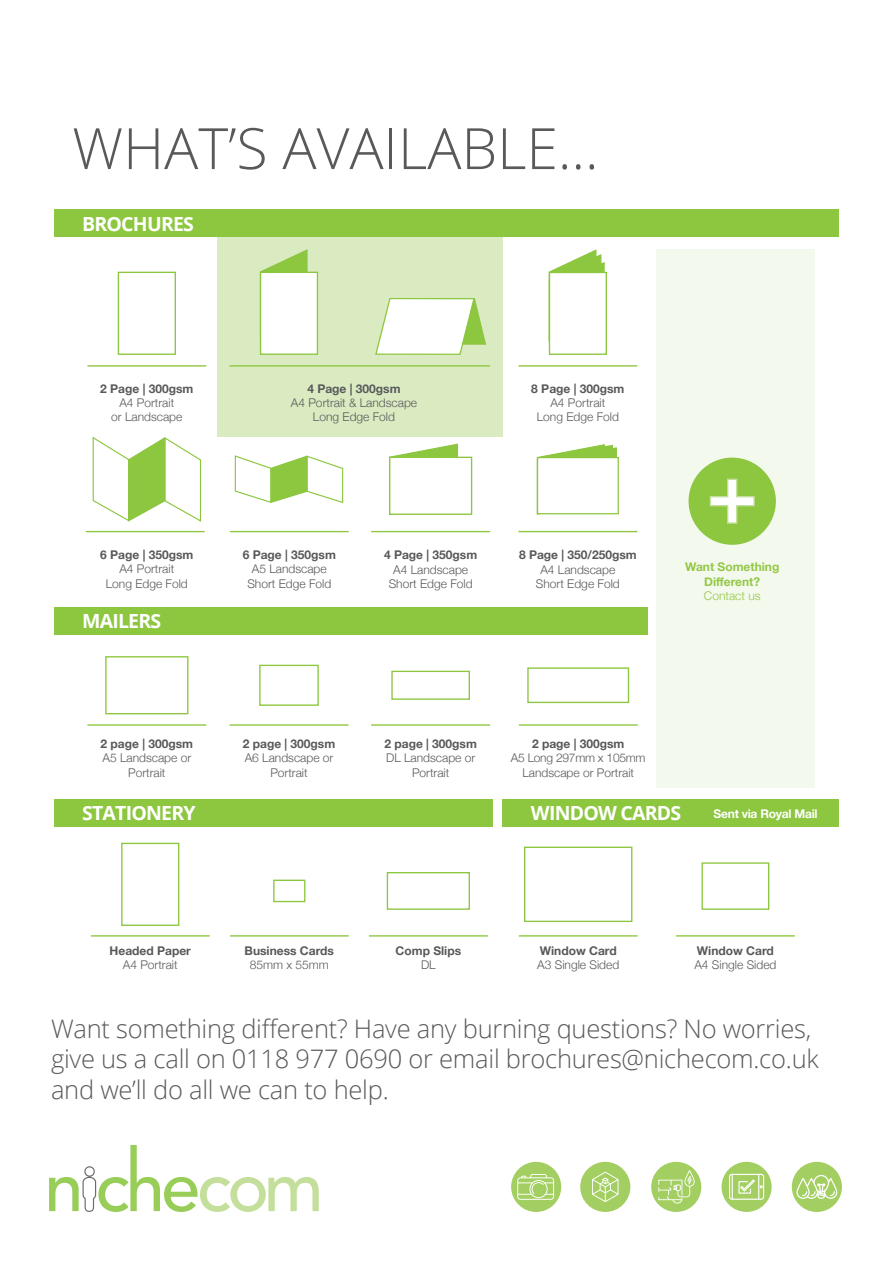
<style>
.page{position:relative;width:893px;height:1263px;background:#fff}
.page>*{position:absolute;margin:0;border:0;box-sizing:border-box;transform-origin:0 0}
.t1{font:300 57px "Open Sans";color:#58595b}
.t2{font:300 25.5px/30.6px "Open Sans";letter-spacing:-.01em;color:#58595b}
.t3{font:700 19.5px "Open Sans";letter-spacing:-.04em;color:#fff}
.t4{font:300 12px/14.4px "Helvetica Neue";color:#58595b;text-align:center}
.t5{font:700 12px "Helvetica Neue";color:#58595b}
.t6{font:700 12px/14.4px "Helvetica Neue";color:#93c846;text-align:center}
.t7{font:700 12px "Helvetica Neue";letter-spacing:-.02em;color:#fff}
.t8{font:300 12px "Helvetica Neue";color:#93c846}
</style>
<div class="page">
<div style="left:217px;top:237px;width:286px;height:200px;background:#daebc1"></div>
<div style="left:54px;top:210px;width:785px;height:27px;background:#8dc63f"></div>
<div style="left:54px;top:799px;width:438px;height:28px;background:#8dc63f"></div>
<div style="left:503px;top:799px;width:336px;height:28px;background:#8dc63f"></div>
<div style="left:54px;top:608px;width:594px;height:27px;background:#8dc63f"></div>
<div style="left:105px;top:656px;width:83px;height:58px;background:#fff;border:1px solid #8dc63f"></div>
<div style="left:527px;top:667px;width:102px;height:36px;background:#fff;border:1px solid #8dc63f"></div>
<div style="left:259px;top:665px;width:60px;height:41px;background:#fff;border:1px solid #8dc63f"></div>
<div style="left:391px;top:671px;width:79px;height:29px;background:#fff;border:1px solid #8dc63f"></div>
<hr style="left:518px;top:531px;width:119px;height:1px;background:#8dc63f">
<hr style="left:371px;top:531px;width:119px;height:1px;background:#8dc63f">
<hr style="left:230px;top:531px;width:119px;height:1px;background:#8dc63f">
<hr style="left:86px;top:531px;width:119px;height:1px;background:#8dc63f">
<svg style="left:389px;top:443px;width:70px;height:14px"></svg>
<div style="left:389px;top:457px;width:83px;height:58px;background:#fff;border:1px solid #8dc63f"></div>
<svg style="left:92px;top:436px;width:110px;height:86px"></svg>
<svg style="left:536px;top:444px;width:82px;height:71px"></svg>
<div style="left:537px;top:457px;width:82px;height:57px;background:#fff;border:1px solid #8dc63f"></div>
<svg style="left:234px;top:455px;width:110px;height:48px"></svg>
<div style="left:387px;top:872px;width:83px;height:38px;background:#fff;border:1px solid #8dc63f"></div>
<div style="left:273px;top:880px;width:32px;height:22px;background:#fff;border:1px solid #8dc63f"></div>
<div style="left:701px;top:862px;width:68px;height:48px;background:#fff;border:1px solid #8dc63f"></div>
<div style="left:121px;top:843px;width:58px;height:83px;background:#fff;border:1px solid #8dc63f"></div>
<div style="left:524px;top:847px;width:108px;height:75px;background:#fff;border:1px solid #8dc63f"></div>
<hr style="left:87px;top:365px;width:119px;height:2px;background:#8dc63f">
<hr style="left:518px;top:365px;width:119px;height:2px;background:#8dc63f">
<svg style="left:259px;top:249px;width:50px;height:94px"></svg>
<div style="left:260px;top:272px;width:58px;height:83px;background:#fff;border:1px solid #8dc63f"></div>
<div style="left:118px;top:272px;width:58px;height:83px;background:#fff;border:1px solid #8dc63f"></div>
<svg style="left:548px;top:249px;width:58px;height:94px"></svg>
<div style="left:549px;top:272px;width:58px;height:83px;background:#fff;border:1px solid #8dc63f"></div>
<svg style="left:375px;top:298px;width:111px;height:57px"></svg>
<hr style="left:230px;top:365px;width:260px;height:2px;background:#8dc63f">
<hr style="left:371px;top:724px;width:119px;height:2px;background:#8dc63f">
<hr style="left:369px;top:935px;width:119px;height:1px;background:#8dc63f">
<hr style="left:230px;top:724px;width:118px;height:2px;background:#8dc63f">
<hr style="left:230px;top:935px;width:119px;height:1px;background:#8dc63f">
<hr style="left:676px;top:935px;width:119px;height:1px;background:#8dc63f">
<hr style="left:87px;top:724px;width:119px;height:2px;background:#8dc63f">
<hr style="left:519px;top:724px;width:119px;height:2px;background:#8dc63f">
<hr style="left:91px;top:935px;width:119px;height:1px;background:#8dc63f">
<hr style="left:519px;top:935px;width:119px;height:1px;background:#8dc63f">
<div style="left:656px;top:249px;width:158px;height:539px;background:#f4f9ee"></div>
<div style="left:688px;top:458px;width:88px;height:87px;background:#8dc63f;border-radius:50%"></div>
<svg style="left:709px;top:478px;width:46px;height:46px"></svg>
<svg style="left:49px;top:1145px;width:270px;height:67px"></svg>
<div style="left:511px;top:1162px;width:50px;height:50px;background:#a3cf62;border-radius:50%"></div>
<div style="left:580px;top:1162px;width:50px;height:50px;background:#a3cf62;border-radius:50%"></div>
<div style="left:651px;top:1162px;width:50px;height:50px;background:#a3cf62;border-radius:50%"></div>
<div style="left:721px;top:1162px;width:51px;height:50px;background:#a3cf62;border-radius:50%"></div>
<div style="left:792px;top:1162px;width:50px;height:50px;background:#a3cf62;border-radius:50%"></div>
<svg style="left:517px;top:1174px;width:37px;height:26px"></svg>
<svg style="left:592px;top:1172px;width:26px;height:30px"></svg>
<svg style="left:729px;top:1174px;width:35px;height:26px"></svg>
<svg style="left:796px;top:1175px;width:41px;height:24px"></svg>
<svg style="left:658px;top:1170px;width:37px;height:33px"></svg>
<h1 class="t1" style="left:72px;top:109px;width:528px">WHAT’S AVAILABLE...</h1>
<h3 class="t3" style="left:82px;top:210px;width:113px">BROCHURES</h3>
<p class="t5" style="left:100px;top:379px;width:95px">2 Page | 300gsm</p>
<p class="t4" style="left:111px;top:395px;width:73px">A4 Portrait<br>or Landscape</p>
<p class="t5" style="left:100px;top:545px;width:95px">6 Page | 350gsm</p>
<p class="t4" style="left:106px;top:561px;width:84px">A4 Portrait<br>Long Edge Fold</p>
<h3 class="t3" style="left:82px;top:608px;width:81px">MAILERS</h3>
<p class="t5" style="left:101px;top:734px;width:94px">2 page | 300gsm</p>
<p class="t4" style="left:103px;top:750px;width:90px">A5 Landscape or<br>Portrait</p>
<p class="t5" style="left:307px;top:379px;width:95px">4 Page | 300gsm</p>
<p class="t4" style="left:291px;top:395px;width:128px">A4 Portrait &amp; Landscape<br>Long Edge Fold</p>
<p class="t5" style="left:531px;top:379px;width:95px">8 Page | 300gsm</p>
<p class="t4" style="left:537px;top:395px;width:84px">A4 Portrait<br>Long Edge Fold</p>
<p class="t5" style="left:243px;top:545px;width:95px">6 Page | 350gsm</p>
<p class="t4" style="left:247px;top:561px;width:85px">A5 Landscape<br>Short Edge Fold</p>
<p class="t5" style="left:384px;top:545px;width:95px">4 Page | 350gsm</p>
<p class="t4" style="left:389px;top:561px;width:85px">A4 Landscape<br>Short Edge Fold</p>
<p class="t5" style="left:519px;top:545px;width:119px">8 Page | 350/250gsm</p>
<p class="t4" style="left:536px;top:561px;width:85px">A4 Landscape<br>Short Edge Fold</p>
<p class="t6" style="left:685px;top:560px;width:96px">Want Something<br>Different?</p>
<p class="t8" style="left:704px;top:586px;width:58px">Contact us</p>
<p class="t5" style="left:243px;top:734px;width:94px">2 page | 300gsm</p>
<p class="t4" style="left:245px;top:750px;width:90px">A6 Landscape or<br>Portrait</p>
<p class="t5" style="left:384px;top:734px;width:94px">2 page | 300gsm</p>
<p class="t4" style="left:386px;top:750px;width:91px">DL Landscape or<br>Portrait</p>
<p class="t5" style="left:532px;top:734px;width:94px">2 page | 300gsm</p>
<p class="t4" style="left:511px;top:750px;width:136px">A5 Long 297mm x 105mm<br>Landscape or Portrait</p>
<h3 class="t3" style="left:82px;top:799px;width:115px">STATIONERY</h3>
<h3 class="t3" style="left:531px;top:799px;width:152px">WINDOW CARDS</h3>
<p class="t7" style="left:714px;top:804px;width:106px">Sent via Royal Mail</p>
<p class="t5" style="left:110px;top:941px;width:83px">Headed Paper</p>
<p class="t4" style="left:123px;top:957px;width:56px">A4 Portrait</p>
<p class="t5" style="left:245px;top:941px;width:91px">Business Cards</p>
<p class="t4" style="left:250px;top:957px;width:81px">85mm x 55mm</p>
<p class="t5" style="left:396px;top:941px;width:67px">Comp Slips</p>
<p class="t4" style="left:421px;top:957px;width:16px">DL</p>
<p class="t5" style="left:540px;top:941px;width:78px">Window Card</p>
<p class="t4" style="left:537px;top:957px;width:84px">A3 Single Sided</p>
<p class="t5" style="left:697px;top:941px;width:78px">Window Card</p>
<p class="t4" style="left:694px;top:957px;width:84px">A4 Single Sided</p>
<h2 class="t2" style="left:51px;top:1012px;width:769px">Want something different? Have any burning questions? No worries, give us a call on 0118 977 0690 or email brochures@nichecom.co.uk and we’ll do all we can to help.</h2>
</div>
